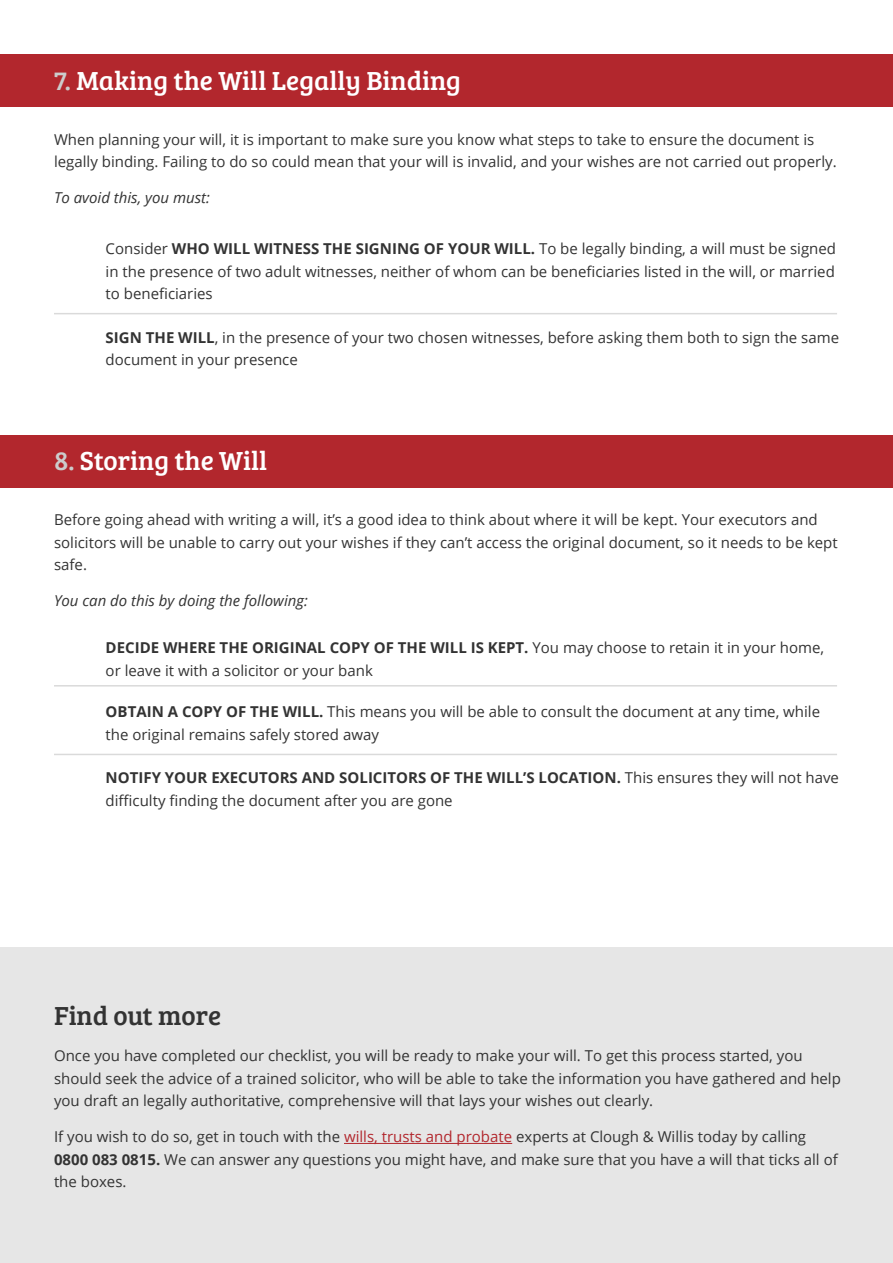
<style>
.page{position:relative;width:893px;height:1263px;background:#fff}
.page>*{position:absolute;margin:0;border:0;box-sizing:border-box;transform-origin:0 0}
.t1{font:27px "Bree Serif";color:#fff}
.t2{font:27px "Bree Serif";color:#333}
.t3{font:15px/22.5px "Open Sans";color:#333}
.t4{font:italic 15px "Open Sans";color:#333}
.s1{color:#ccc}
.s2{font-weight:700}
.s3{color:#b2272d}
</style>
<div class="page">
<div style="left:0;top:947px;width:893px;height:316px;background:#e6e6e6"></div>
<hr style="left:54px;top:754px;width:783px;height:1px;background:#dadada">
<hr style="left:344px;top:1143px;width:168px;height:1px;background:#b2272d">
<div style="left:0;top:435px;width:892px;height:52px;background:#b2272d"></div>
<div style="left:0;top:55px;width:892px;height:52px;background:#b2272d"></div>
<hr style="left:54px;top:313px;width:783px;height:1px;background:#dadada">
<hr style="left:54px;top:685px;width:783px;height:1px;background:#dadada">
<p class="t1" style="left:54px;top:61px;width:408px"><span class="s1">7.</span> Making the Will Legally Binding</p>
<p class="t3" style="left:54px;top:127px;width:784px">When planning your will, it is important to make sure you know what steps to take to ensure the document is legally binding. Failing to do so could mean that your will is invalid, and your wishes are not carried out properly.</p>
<p class="t4" style="left:54px;top:187px;width:157px">To avoid this, you must:</p>
<p class="t3" style="left:106px;top:237px;width:732px;text-align:justify">Consider <span class="s2">WHO WILL WITNESS THE SIGNING OF YOUR WILL.</span> To be legally binding, a will must be signed in the presence of two adult witnesses, neither of whom can be beneficiaries listed in the will, or married to beneficiaries</p>
<p class="t3" style="left:106px;top:326px;width:735px"><span class="s2">SIGN THE WILL</span>, in the presence of your two chosen witnesses, before asking them both to sign the same document in your presence</p>
<p class="t1" style="left:54px;top:441px;width:215px"><span class="s1">8.</span> Storing the Will</p>
<p class="t3" style="left:54px;top:508px;width:785px">Before going ahead with writing a will, it’s a good idea to think about where it will be kept. Your executors and solicitors will be unable to carry out your wishes if they can’t access the original document, so it needs to be kept safe.</p>
<p class="t4" style="left:54px;top:590px;width:255px">You can do this by doing the following:</p>
<p class="t3" style="left:106px;top:636px;width:720px"><span class="s2">DECIDE WHERE THE ORIGINAL COPY OF THE WILL IS KEPT.</span> You may choose to retain it in your home, or leave it with a solicitor or your bank</p>
<p class="t3" style="left:106px;top:700px;width:716px"><span class="s2">OBTAIN A COPY OF THE WILL.</span> This means you will be able to consult the document at any time, while the original remains safely stored away</p>
<p class="t3" style="left:106px;top:766px;width:735px"><span class="s2">NOTIFY YOUR EXECUTORS AND SOLICITORS OF THE WILL’S LOCATION.</span> This ensures they will not have difficulty finding the document after you are gone</p>
<p class="t2" style="left:54px;top:996px;width:169px">Find out more</p>
<p class="t3" style="left:54px;top:1044px;width:788px">Once you have completed our checklist, you will be ready to make your will. To get this process started, you should seek the advice of a trained solicitor, who will be able to take the information you have gathered and help you draft an legally authoritative, comprehensive will that lays your wishes out clearly.</p>
<p class="t3" style="left:54px;top:1125px;width:785px">If you wish to do so, get in touch with the <span class="s3">wills, trusts and probate</span> experts at Clough &amp; Willis today by calling<br><span class="s2">0800 083 0815.</span> We can answer any questions you might have, and make sure that you have a will that ticks all of the boxes.</p>
</div>
